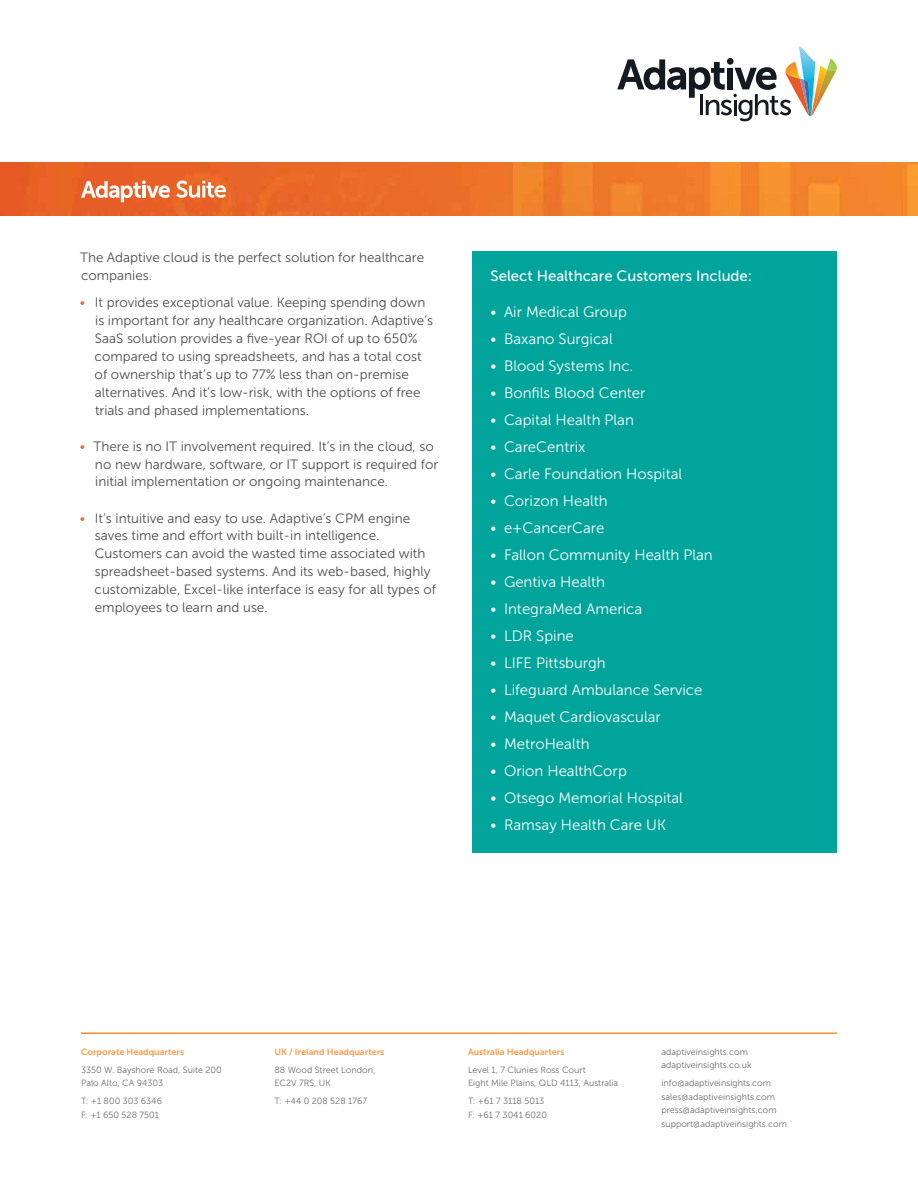
<style>
.page{position:relative;width:918px;height:1188px;background:#fff}
.page>*{position:absolute;margin:0;border:0;box-sizing:border-box;transform-origin:0 0}
.t1{font:15px "Museo Sans 300";color:#fff}
.t2{font:15px "Museo Sans 500";color:#fff}
.t3{font:13.5px/18px "Museo Sans 300";color:#4d4d4f}
.t4{font:9px/13.5px "Museo Sans 300";color:#6c6c71}
.t5{font:9px "Museo Sans 700";color:#f89c4b}
.s1{color:#e66f3b}
</style>
<div class="page">
<img style="left:0;top:162px;width:918px;height:54px">
<hr style="left:81px;top:1032px;width:756px;height:2px;background:#f78d2d">
<svg style="left:617px;top:46px;width:220px;height:75px"></svg>
<svg style="left:176px;top:181px;width:50px;height:17px"></svg>
<svg style="left:81px;top:180px;width:89px;height:22px"></svg>
<div style="left:472px;top:252px;width:365px;height:601px;background:#00a49a"></div>
<p class="t3" style="left:80px;top:248px;width:346px">The Adaptive cloud is the perfect solution for healthcare companies.</p>
<p class="t3" style="left:95px;top:293px;width:340px;text-indent:-15px"><span class="s1">•</span> It provides exceptional value. Keeping spending down is important for any healthcare organization. Adaptive’s SaaS solution provides a five-year ROI of up to 650% compared to using spreadsheets, and has a total cost of ownership that’s up to 77% less than on-premise alternatives. And it’s low-risk, with the options of free trials and phased implementations.</p>
<p class="t3" style="left:95px;top:437px;width:345px;text-indent:-15px"><span class="s1">•</span> There is no IT involvement required. It’s in the cloud, so no new hardware, software, or IT support is required for initial implementation or ongoing maintenance.</p>
<p class="t3" style="left:95px;top:509px;width:343px;text-indent:-15px"><span class="s1">•</span> It’s intuitive and easy to use. Adaptive’s CPM engine saves time and effort with built-in intelligence.<br>Customers can avoid the wasted time associated with spreadsheet-based systems. And its web-based, highly customizable, Excel-like interface is easy for all types of employees to learn and use.</p>
<p class="t2" style="left:490px;top:268px;width:263px">Select Healthcare Customers Include:</p>
<p class="t1" style="left:490px;top:304px;width:138px">• Air Medical Group</p>
<p class="t1" style="left:490px;top:331px;width:124px">• Baxano Surgical</p>
<p class="t1" style="left:490px;top:358px;width:144px">• Blood Systems Inc.</p>
<p class="t1" style="left:490px;top:385px;width:157px">• Bonfils Blood Center</p>
<p class="t1" style="left:490px;top:412px;width:145px">• Capital Health Plan</p>
<p class="t1" style="left:490px;top:439px;width:97px">• CareCentrix</p>
<p class="t1" style="left:490px;top:466px;width:193px">• Carle Foundation Hospital</p>
<p class="t1" style="left:490px;top:493px;width:119px">• Corizon Health</p>
<p class="t1" style="left:490px;top:520px;width:115px">• e+CancerCare</p>
<p class="t1" style="left:490px;top:547px;width:224px">• Fallon Community Health Plan</p>
<p class="t1" style="left:490px;top:574px;width:116px">• Gentiva Health</p>
<p class="t1" style="left:490px;top:601px;width:153px">• IntegraMed America</p>
<p class="t1" style="left:490px;top:628px;width:85px">• LDR Spine</p>
<p class="t1" style="left:490px;top:655px;width:117px">• LIFE Pittsburgh</p>
<p class="t1" style="left:490px;top:682px;width:213px">• Lifeguard Ambulance Service</p>
<p class="t1" style="left:490px;top:709px;width:172px">• Maquet Cardiovascular</p>
<p class="t1" style="left:490px;top:736px;width:101px">• MetroHealth</p>
<p class="t1" style="left:490px;top:763px;width:138px">• Orion HealthCorp</p>
<p class="t1" style="left:490px;top:790px;width:194px">• Otsego Memorial Hospital</p>
<p class="t1" style="left:490px;top:817px;width:177px">• Ramsay Health Care UK</p>
<p class="t5" style="left:81px;top:1047px;width:105px">Corporate Headquarters</p>
<p class="t4" style="left:81px;top:1063px;width:142px">3350 W. Bayshore Road, Suite 200<br>Palo Alto, CA 94303</p>
<p class="t4" style="left:81px;top:1095px;width:83px">T: +1 800 303 6346<br>F: +1 650 528 7501</p>
<p class="t5" style="left:274px;top:1047px;width:111px">UK / Ireland Headquarters</p>
<p class="t4" style="left:274px;top:1063px;width:102px">88 Wood Street London,<br>EC2V 7RS, UK</p>
<p class="t4" style="left:274px;top:1095px;width:94px">T: +44 0 208 528 1767</p>
<p class="t5" style="left:468px;top:1047px;width:98px">Australia Headquarters</p>
<p class="t4" style="left:468px;top:1063px;width:152px">Level 1, 7 Clunies Ross Court<br>Eight Mile Plains, QLD 4113, Australia</p>
<p class="t4" style="left:468px;top:1095px;width:80px">T: +61 7 3118 5013<br>F: +61 7 3041 6020</p>
<p class="t4" style="left:662px;top:1045px;width:92px">adaptiveinsights.com adaptiveinsights.co.uk</p>
<p class="t4" style="left:662px;top:1077px;width:127px">info@adaptiveinsights.com sales@adaptiveinsights.com press@adaptiveinsights.com support@adaptiveinsights.com</p>
</div>
